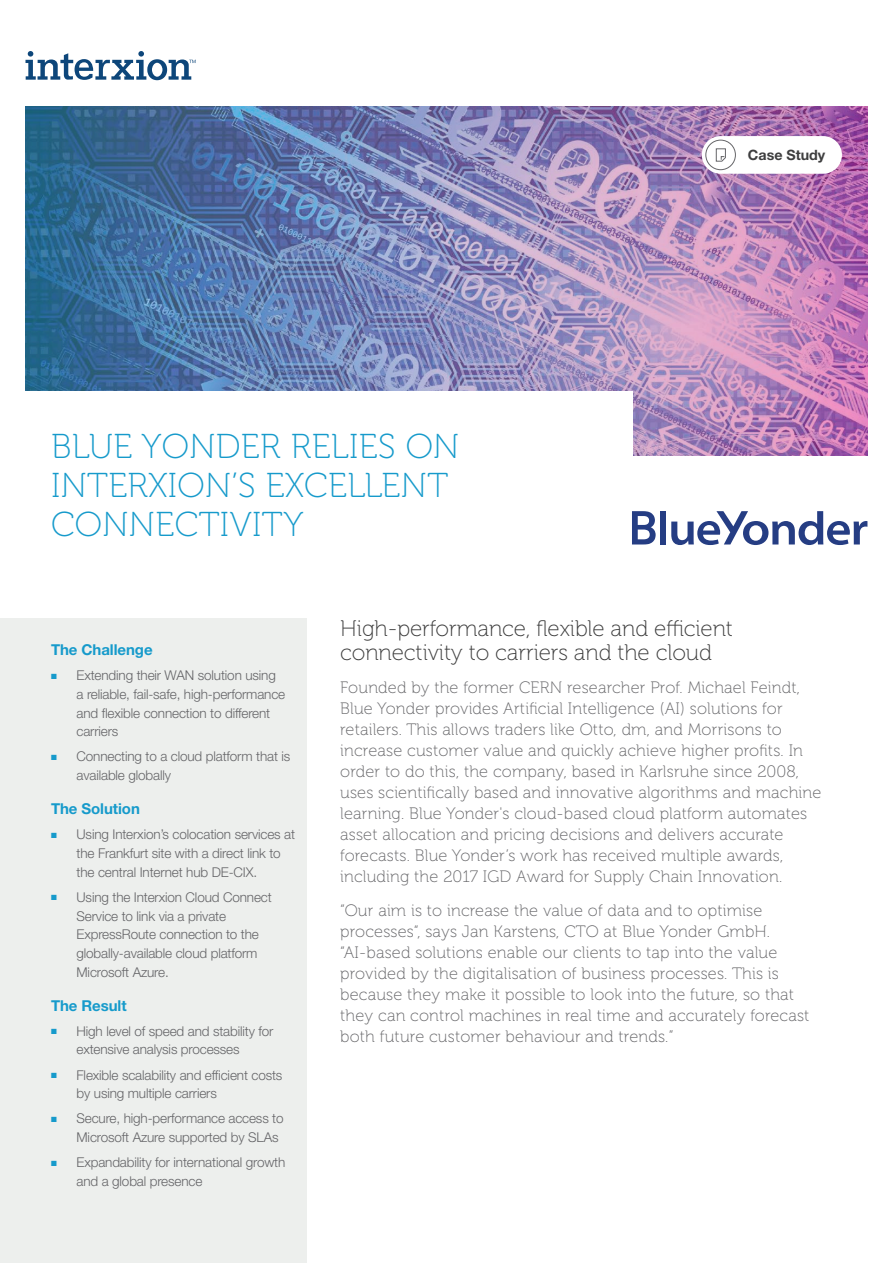
<style>
.page{position:relative;width:893px;height:1263px;background:#fff}
.page>*{position:absolute;margin:0;border:0;box-sizing:border-box;transform-origin:0 0}
.t1{font:34.5px/39px "Museo 100";letter-spacing:.01em;color:#169acb}
.Subhead_1__Grey___Sp{font:22.5px/24px "Museo 100";letter-spacing:-.005em;color:#3c3c3c}
.t2{font:16.5px/21px "Museo 100";letter-spacing:.01em;color:#656568}
.Subhead_4__Blue{font:700 15px "Helvetica Neue LT Std";letter-spacing:-.005em;color:#169acb}
.t3{font:700 14.25px "Helvetica Neue LT Std";color:#3e3e3f}
.t4{font:300 13.5px/18.8px "Helvetica Neue LT Std";letter-spacing:-.01em;color:#656568}
.s1{color:#169acb}
</style>
<div class="page">
<img style="left:26px;top:106px;width:841px;height:349px">
<div style="left:0;top:619px;width:306px;height:644px;background:#edefed"></div>
<div style="left:0;top:391px;width:632px;height:204px;background:#fff"></div>
<svg style="left:26px;top:51px;width:170px;height:29px"></svg>
<div style="left:702px;top:136px;width:140px;height:38px;background:#fff;border-radius:19px"></div>
<div style="left:705px;top:140px;width:31px;height:30px;border:1px solid #656568;border-radius:50%"></div>
<svg style="left:716px;top:148px;width:10px;height:14px"></svg>
<svg style="left:671px;top:511px;width:196px;height:34px"></svg>
<div style="left:660px;top:511px;width:6px;height:33px;background:#253d83"></div>
<svg style="left:632px;top:511px;width:24px;height:33px"></svg>
<p class="t1" style="left:51px;top:427px;width:410px">BLUE YONDER RELIES ON<br>INTERXION’S EXCELLENT<br>CONNECTIVITY</p>
<p class="t3" style="left:748px;top:147px;width:79px">Case Study</p>
<p class="Subhead_4__Blue" style="left:51px;top:640px;width:103px">The Challenge</p>
<p class="t4" style="left:77px;top:666px;width:210px;text-indent:-26px"><span class="s1">■</span> Extending their WAN solution using a reliable, fail-safe, high-performance and flexible connection to different carriers</p>
<p class="t4" style="left:77px;top:747px;width:215px;text-indent:-26px"><span class="s1">■</span> Connecting to a cloud platform that is available globally</p>
<p class="Subhead_4__Blue" style="left:51px;top:799px;width:90px">The Solution</p>
<p class="t4" style="left:77px;top:825px;width:220px;text-indent:-26px"><span class="s1">■</span> Using Interxion’s colocation services at the Frankfurt site with a direct link to the central Internet hub DE-CIX.</p>
<p class="t4" style="left:77px;top:887px;width:197px;text-indent:-26px"><span class="s1">■</span> Using the Interxion Cloud Connect<br>Service to link via a private<br>ExpressRoute connection to the globally-available cloud platform<br>Microsoft Azure.</p>
<p class="Subhead_4__Blue" style="left:51px;top:996px;width:77px">The Result</p>
<p class="t4" style="left:77px;top:1021px;width:198px;text-indent:-26px"><span class="s1">■</span> High level of speed and stability for extensive analysis processes</p>
<p class="t4" style="left:77px;top:1065px;width:207px;text-indent:-26px"><span class="s1">■</span> Flexible scalability and efficient costs by using multiple carriers</p>
<p class="t4" style="left:77px;top:1109px;width:209px;text-indent:-26px"><span class="s1">■</span> Secure, high-performance access to<br>Microsoft Azure supported by SLAs</p>
<p class="t4" style="left:77px;top:1153px;width:210px;text-indent:-26px"><span class="s1">■</span> Expandability for international growth and a global presence</p>
<p class="Subhead_1__Grey___Sp" style="left:340px;top:616px;width:394px">High-performance, flexible and efficient connectivity to carriers and the cloud</p>
<p class="t2" style="left:340px;top:678px;width:483px">Founded by the former CERN researcher Prof. Michael Feindt, Blue Yonder provides Artificial Intelligence (AI) solutions for retailers. This allows traders like Otto, dm, and Morrisons to increase customer value and quickly achieve higher profits. In order to do this, the company, based in Karlsruhe since 2008, uses scientifically based and innovative algorithms and machine learning. Blue Yonder's cloud-based cloud platform automates asset allocation and pricing decisions and delivers accurate forecasts. Blue Yonder’s work has received multiple awards, including the 2017 IGD Award for Supply Chain Innovation.</p>
<p class="t2" style="left:340px;top:900px;width:471px">“Our aim is to increase the value of data and to optimise processes“, says Jan Karstens, CTO at Blue Yonder GmbH. “AI-based solutions enable our clients to tap into the value provided by the digitalisation of business processes. This is because they make it possible to look into the future, so that they can control machines in real time and accurately forecast both future customer behaviour and trends.”</p>
</div>
